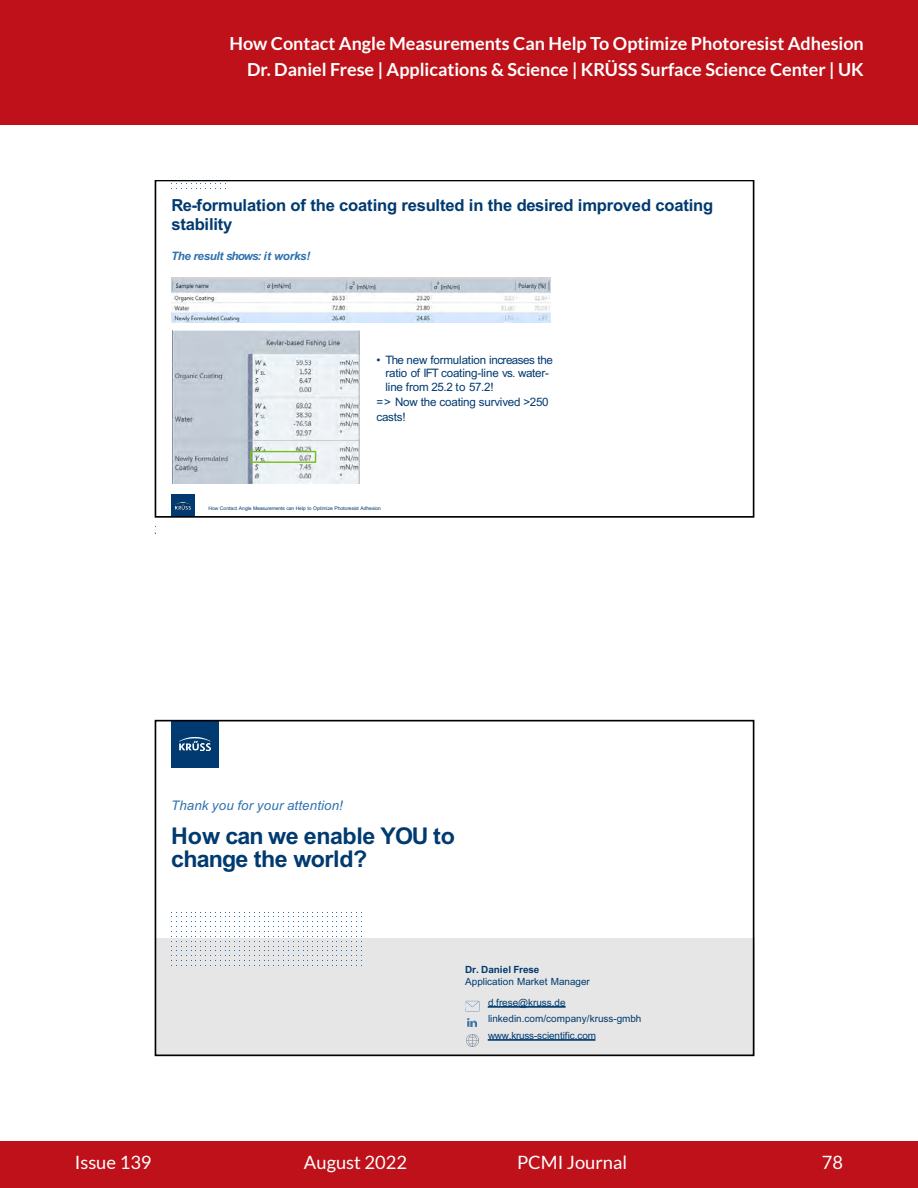
<style>
.page{position:relative;width:918px;height:1188px;background:#fff}
.page>*{position:absolute;margin:0;border:0;box-sizing:border-box;transform-origin:0 0}
.t1{font:700 23.1px/23.1px "Arial";letter-spacing:-.02em;color:#003a70}
.t2{font:18.3px "Lato";color:#fff}
.t3{font:700 18px "Lato";color:#fff}
.t4{font:700 16.65px/18.3px "Arial";letter-spacing:-.01em;color:#003a70}
.t5{font:italic 13.2px "Arial";letter-spacing:.015em;color:#2f71ae}
.t6{font:13.2px "Calibri";color:#262626}
.t7{font:11.55px/13.4px "Arial";letter-spacing:-.02em;color:#003a70}
.t8{font:italic 700 11.55px "Arial";letter-spacing:-.03em;color:#2f71ae}
.t9{font:9.9px/16.5px "Arial";color:#003a70}
.t10{font:4.95px "Arial";letter-spacing:-.005em;color:#003a70}
.s1{font-weight:700}
</style>
<div class="page">
<div style="left:0;top:1141px;width:918px;height:47px;background:#be1119"></div>
<div style="left:0;top:0;width:918px;height:124px;background:#be1119"></div>
<div style="left:171px;top:494px;width:24px;height:24px;background:#003a70"></div>
<img style="left:175px;top:503px;width:16px;height:6px">
<svg style="left:171px;top:183px;width:55px;height:6px"></svg>
<img style="left:171px;top:278px;width:380px;height:44px">
<img style="left:172px;top:331px;width:187px;height:152px">
<div style="left:250px;top:451px;width:66px;height:12px;border:1px solid #78be20"></div>
<div style="left:155px;top:180px;width:599px;height:338px;border:2px solid #000"></div>
<div style="left:155px;top:939px;width:599px;height:117px;background:#e6e6e6"></div>
<div style="left:171px;top:720px;width:48px;height:48px;background:#003a70"></div>
<svg style="left:171px;top:912px;width:191px;height:54px"></svg>
<svg style="left:468px;top:1018px;width:9px;height:8px"></svg>
<svg style="left:465px;top:1001px;width:15px;height:11px"></svg>
<svg style="left:466px;top:1034px;width:12px;height:13px"></svg>
<svg style="left:488px;top:1006px;width:78px;height:2px"></svg>
<svg style="left:488px;top:1039px;width:107px;height:2px"></svg>
<svg style="left:179px;top:737px;width:32px;height:13px"></svg>
<div style="left:155px;top:720px;width:599px;height:336px;border:2px solid #000"></div>
<p class="t3" style="left:229px;top:33px;width:636px">How Contact Angle Measurements Can Help To Optimize Photoresist Adhesion</p>
<p class="t3" style="left:247px;top:59px;width:618px">Dr. Daniel Frese | Applications &amp; Science | KRÜSS Surface Science Center | UK</p>
<p class="t4" style="left:171px;top:197px;width:543px">Re-formulation of the coating resulted in the desired improved coating stability</p>
<p class="t8" style="left:171px;top:248px;width:141px">The result shows: it works!</p>
<p class="t7" style="left:385px;top:353px;width:169px;text-indent:-9px">• The new formulation increases the ratio of IFT coating-line vs. water&shy;line from 25.2 to 57.2!</p>
<p class="t7" style="left:377px;top:394px;width:174px;line-height:15.1px">=&gt; Now the coating survived &gt;250 casts!</p>
<p class="t6" style="left:155px;top:520px;width:15px">31</p>
<p class="t10" style="left:209px;top:505px;width:174px">How Contact Angle Measurements can Help to Optimize Photoresist Adhesion</p>
<p class="t5" style="left:171px;top:797px;width:173px">Thank you for your attention!</p>
<p class="t1" style="left:171px;top:824px;width:285px">How can we enable YOU to change the world?</p>
<p class="t9" style="left:465px;top:964px;width:126px;line-height:11.6px"><span class="s1">Dr. Daniel Frese<br></span>Application Market Manager</p>
<p class="t9" style="left:488px;top:994px;width:155px">d.frese@kruss.de linkedin.com/company/kruss-gmbh www.kruss-scientific.com</p>
<p class="t2" style="left:75px;top:1152px;width:78px">Issue 139</p>
<p class="t2" style="left:304px;top:1152px;width:105px">August 2022</p>
<p class="t2" style="left:517px;top:1152px;width:112px">PCMI Journal</p>
<p class="t2" style="left:822px;top:1152px;width:23px">78</p>
</div>
